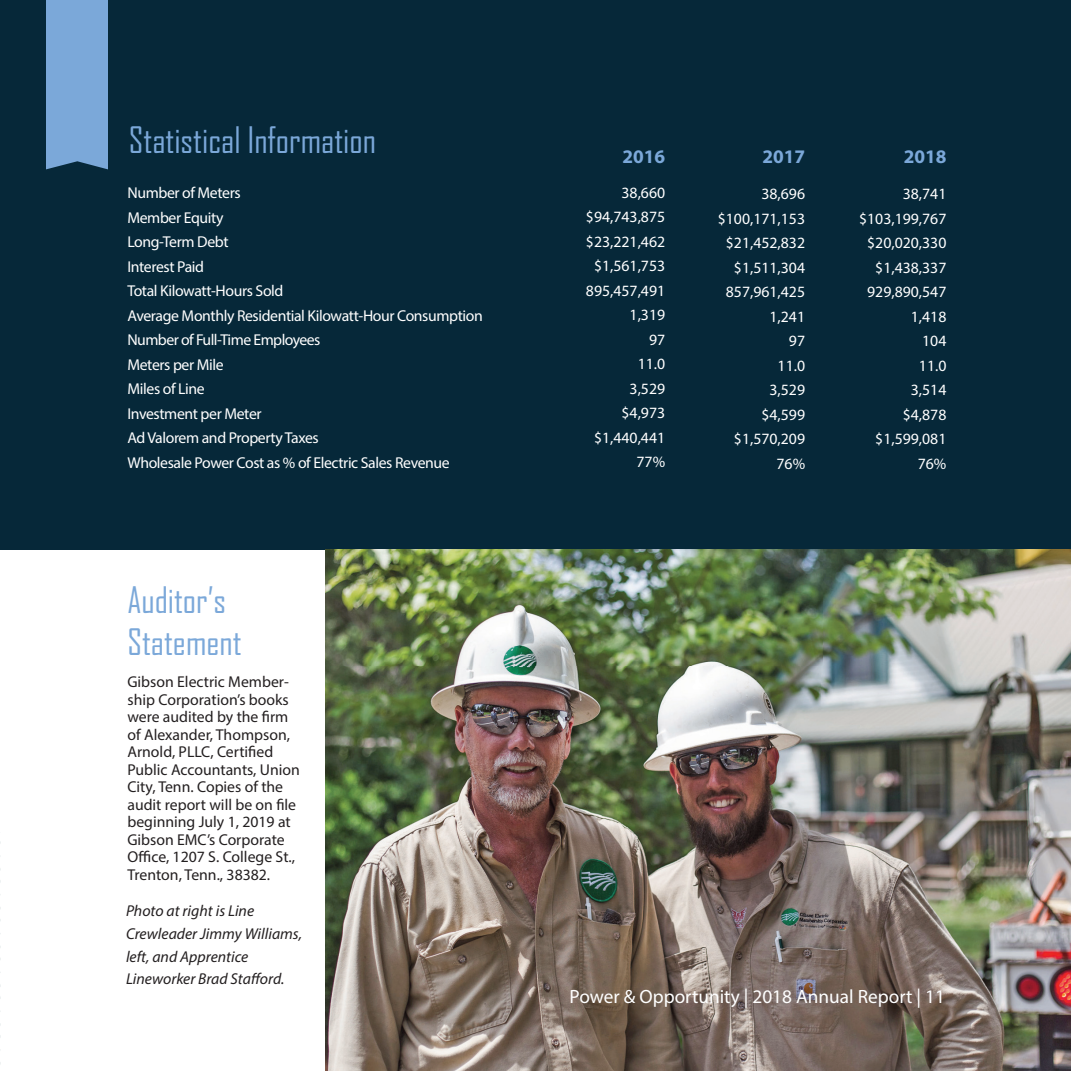
<style>
.page{position:relative;width:1071px;height:1071px;background:#fff}
.page>*{position:absolute;margin:0;border:0;box-sizing:border-box;transform-origin:0 0}
.t1{font:35px/42px "Agency FB";color:#7ba8d9}
.t2{font:19.25px "Myriad Pro";color:#fff}
.t3{font:700 19.25px "Myriad Pro";color:#7ba8d9}
.t4{font:15.75px/24.5px "Myriad Pro";letter-spacing:-.025em;color:#fff}
.t5{font:15.75px/17.5px "Myriad Pro";color:#231f20}
.t6{font:15.75px/24.5px "Myriad Pro";color:#fff;text-align:right}
.t7{font:italic 15.75px/22.8px "Myriad Pro";color:#231f20}
</style>
<div class="page">
<img style="left:0;top:841px;width:1px;height:223px">
<div style="left:0;top:0;width:1071px;height:549px;background:#062839"></div>
<img style="left:326px;top:550px;width:745px;height:521px">
<div style="left:46px;top:0;width:62px;height:169px;background:#7ba8d9"></div>
<h1 class="t1" style="left:129px;top:118px;width:249px">Statistical Information</h1>
<p class="t4" style="left:127px;top:181px;width:357px">Number of Meters<br>Member Equity<br>Long-Term Debt<br>Interest Paid<br>Total Kilowatt-Hours Sold<br>Average Monthly Residential Kilowatt-Hour Consumption<br>Number of Full-Time Employees<br>Meters per Mile<br>Miles of Line<br>Investment per Meter<br>Ad Valorem and Property Taxes<br>Wholesale Power Cost as % of Electric Sales Revenue</p>
<h1 class="t1" style="left:127px;top:579px;width:116px">Auditor’s<br>Statement</h1>
<p class="t5" style="left:127px;top:673px;width:174px">Gibson Electric Member&shy;ship Corporation’s books were audited by the firm of Alexander, Thompson,<br>Arnold, PLLC, Certified<br>Public Accountants, Union<br>City, Tenn. Copies of the audit report will be on file beginning July 1, 2019 at<br>Gibson EMC’s Corporate<br>Office, 1207 S. College St.,<br>Trenton, Tenn., 38382.</p>
<p class="t7" style="left:126px;top:899px;width:178px">Photo at right is Line<br>Crewleader Jimmy Williams, left, and Apprentice<br>Lineworker Brad Stafford.</p>
<p class="t3" style="left:622px;top:144px;width:44px">2016</p>
<p class="t6" style="left:586px;top:180px;width:81px">38,660 $94,743,875 $23,221,462 $1,561,753<br>895,457,491<br>1,319<br>97<br>11.0<br>3,529 $4,973 $1,440,441<br>77%</p>
<p class="t3" style="left:762px;top:144px;width:44px">2017</p>
<p class="t6" style="left:718px;top:181px;width:89px">38,696 $100,171,153 $21,452,832 $1,511,304<br>857,961,425<br>1,241<br>97<br>11.0<br>3,529<br>$4,599 $1,570,209<br>76%</p>
<p class="t3" style="left:904px;top:144px;width:44px">2018</p>
<p class="t6" style="left:859px;top:182px;width:89px">38,741 $103,199,767 $20,020,330 $1,438,337<br>929,890,547<br>1,418<br>104<br>11.0<br>3,514<br>$4,878 $1,599,081<br>76%</p>
<p class="t2" style="left:570px;top:985px;width:377px">Power &amp; Opportunity | 2018 Annual Report | 11</p>
</div>
